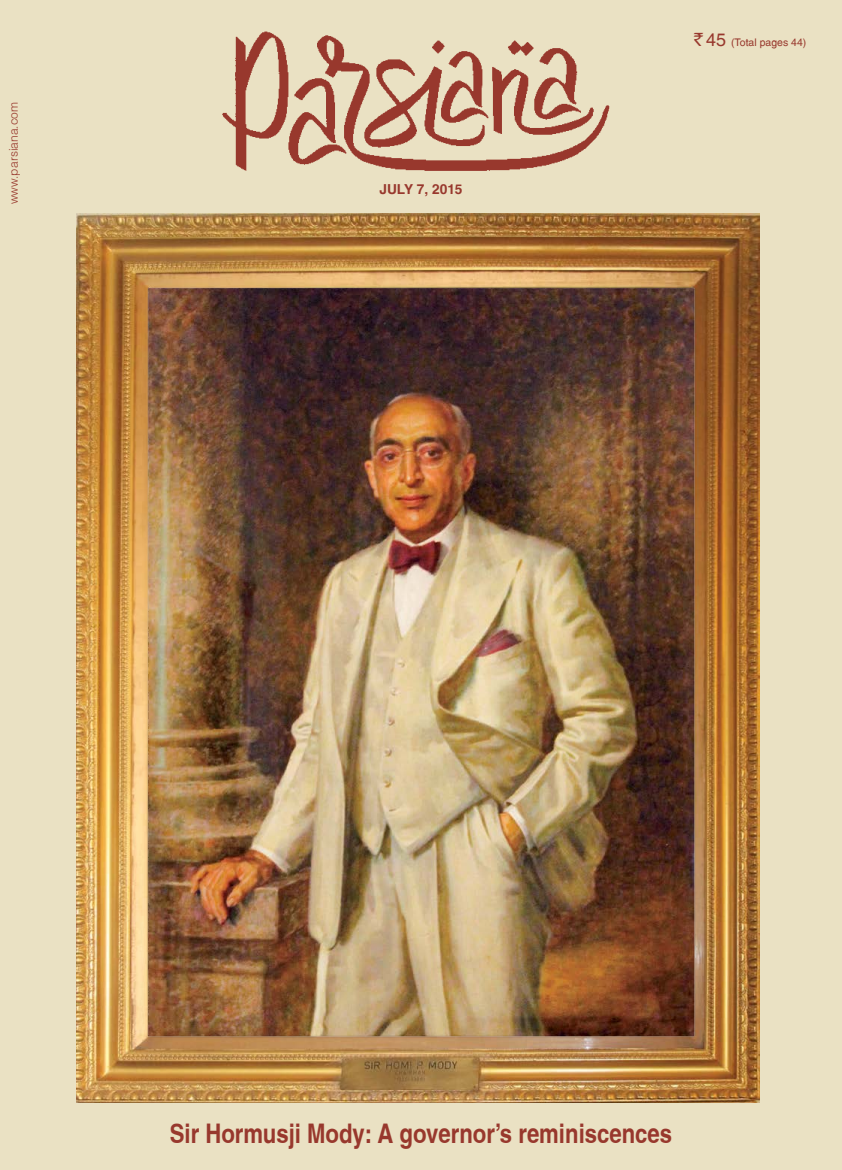
<style>
.page{position:relative;width:842px;height:1170px;background:#fff}
.page>*{position:absolute;margin:0;border:0;box-sizing:border-box;transform-origin:0 0}
.t1{font:700 condensed 27px "Helvetica";color:#98382d}
.t2{font:700 13.8px "Switzerland";color:#98382d}
.t3{font:300 12px "Helvetica";color:#98382d}
.t4{font:10.5px "Switzerland Plain";color:#98382d}
.s1{font-family:"Rupee Foradian";font-size:18px}
.s2{font-size:18px}
</style>
<div class="page">
<div style="left:0;top:0;width:842px;height:1169px;background:#eae1c3"></div>
<img style="left:222px;top:31px;width:388px;height:140px">
<img style="left:77px;top:213px;width:682px;height:889px">
<p class="t3" style="left:6px;top:204px;width:104px;rotate:-90deg">www.parsiana.com</p>
<p class="t2" style="left:379px;top:180px;width:85px">JULY 7, 2015</p>
<p class="t4" style="left:694px;top:36px;width:114px"><span class="s1">`</span> <span class="s2">45</span> (Total pages 44)</p>
<p class="t1" style="left:170px;top:1116px;width:504px">Sir Hormusji Mody: A governor’s reminiscences</p>
</div>
